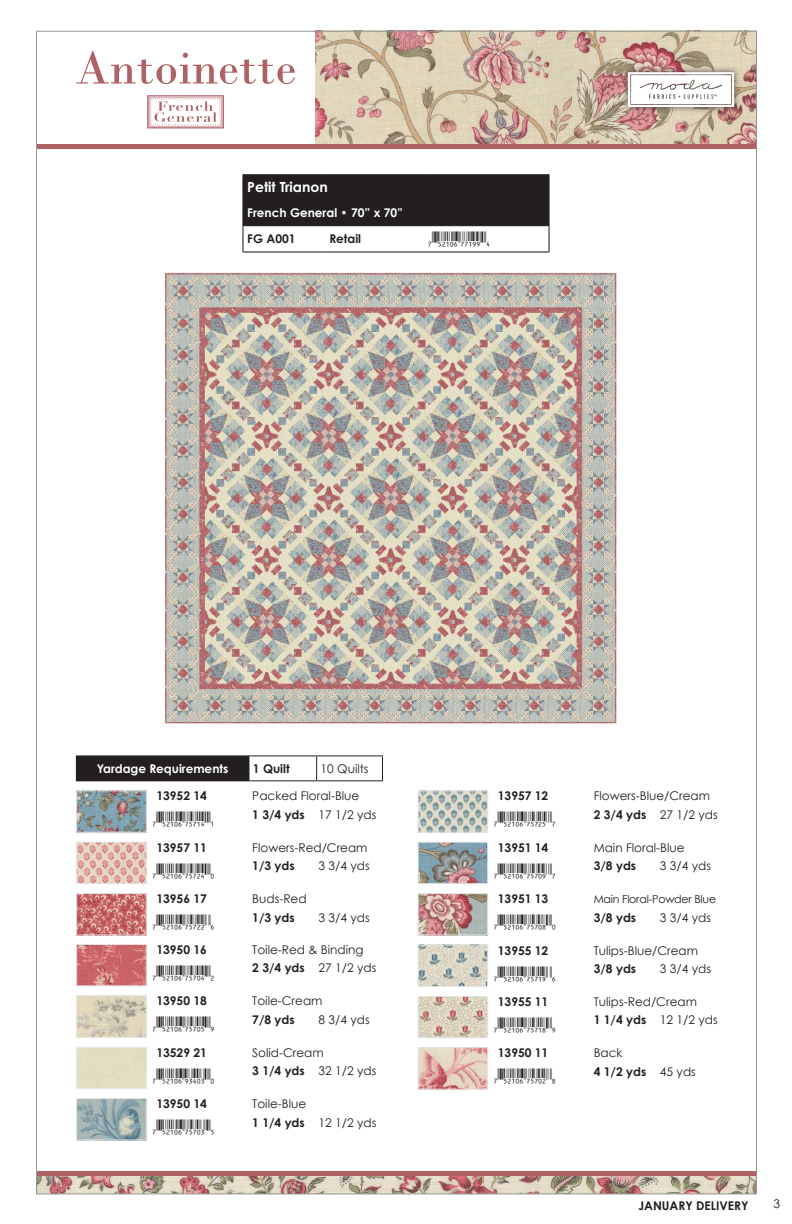
<style>
.page{position:relative;width:792px;height:1224px;background:#fff}
.page>*{position:absolute;margin:0;border:0;box-sizing:border-box;transform-origin:0 0}
.t1{font:16px "UPC Aa";color:#231f20}
.t2{font:700 14px "Century Gothic Pro";color:#fff}
.t3{font:12px "Century Gothic";color:#231f20}
.t4{font:12px "Century Gothic Pro";color:#231f20}
.t5{font:700 12px "Century Gothic";color:#231f20}
.t6{font:700 12px "Century Gothic Pro";color:#231f20}
.t7{font:700 12px "Century Gothic";color:#fff}
.t8{font:700 12px "Century Gothic Pro";color:#fff}
.t9{font:11px "Century Gothic";letter-spacing:-.02em;color:#231f20}
.s1{font-weight:700}
.s2{font-weight:400}
</style>
<div class="page">
<img style="left:38px;top:1176px;width:717px;height:16px">
<img style="left:315px;top:33px;width:440px;height:111px">
<div style="left:36px;top:144px;width:720px;height:5px;background:#af6266"></div>
<div style="left:36px;top:1171px;width:720px;height:5px;background:#af6266"></div>
<div style="left:621px;top:66px;width:119px;height:47px;background:#231f20;opacity:.75"></div>
<svg style="left:628px;top:72px;width:106px;height:35px"></svg>
<svg style="left:147px;top:95px;width:77px;height:33px"></svg>
<svg style="left:76px;top:51px;width:219px;height:33px"></svg>
<img style="left:78px;top:792px;width:67px;height:39px">
<div style="left:76px;top:790px;width:71px;height:43px;border:1px solid #e6e7e9"></div>
<img style="left:78px;top:844px;width:67px;height:38px">
<div style="left:76px;top:842px;width:71px;height:42px;border:1px solid #e6e7e9"></div>
<img style="left:78px;top:895px;width:67px;height:39px">
<div style="left:76px;top:893px;width:71px;height:43px;border:1px solid #e6e7e9"></div>
<img style="left:78px;top:946px;width:67px;height:38px">
<div style="left:76px;top:944px;width:71px;height:42px;border:1px solid #e6e7e9"></div>
<img style="left:78px;top:997px;width:67px;height:39px">
<div style="left:76px;top:995px;width:71px;height:43px;border:1px solid #e6e7e9"></div>
<div style="left:76px;top:1047px;width:71px;height:42px;border:1px solid #e6e7e9"></div>
<img style="left:78px;top:1100px;width:67px;height:39px">
<div style="left:76px;top:1098px;width:71px;height:43px;border:1px solid #e6e7e9"></div>
<img style="left:420px;top:792px;width:66px;height:39px">
<div style="left:418px;top:790px;width:70px;height:43px;border:1px solid #e6e7e9"></div>
<img style="left:420px;top:844px;width:66px;height:38px">
<div style="left:418px;top:842px;width:70px;height:42px;border:1px solid #e6e7e9"></div>
<img style="left:420px;top:895px;width:66px;height:39px">
<div style="left:418px;top:893px;width:70px;height:43px;border:1px solid #e6e7e9"></div>
<img style="left:420px;top:946px;width:66px;height:39px">
<div style="left:418px;top:944px;width:70px;height:43px;border:1px solid #e6e7e9"></div>
<img style="left:420px;top:998px;width:66px;height:38px">
<div style="left:418px;top:996px;width:70px;height:42px;border:1px solid #e6e7e9"></div>
<img style="left:420px;top:1049px;width:66px;height:39px">
<div style="left:418px;top:1047px;width:70px;height:43px;border:1px solid #e6e7e9"></div>
<img style="left:165px;top:272px;width:452px;height:452px">
<div style="left:76px;top:756px;width:173px;height:25px;background:#231f20"></div>
<hr style="left:76px;top:755px;width:173px;height:1px;background:#231f20">
<hr style="left:249px;top:755px;width:68px;height:1px;background:#231f20">
<hr style="left:317px;top:755px;width:66px;height:1px;background:#231f20">
<svg style="left:316px;top:756px;width:1px;height:24px"></svg>
<svg style="left:382px;top:756px;width:1px;height:24px"></svg>
<hr style="left:249px;top:780px;width:68px;height:1px;background:#231f20">
<hr style="left:317px;top:780px;width:66px;height:1px;background:#231f20">
<div style="left:244px;top:175px;width:304px;height:50px;background:#231f20"></div>
<hr style="left:242px;top:174px;width:83px;height:1px;background:#231f20">
<hr style="left:242px;top:175px;width:2px;height:23px;background:#231f20">
<hr style="left:325px;top:174px;width:103px;height:1px;background:#231f20">
<hr style="left:428px;top:174px;width:122px;height:1px;background:#231f20">
<hr style="left:548px;top:175px;width:2px;height:23px;background:#231f20">
<hr style="left:242px;top:198px;width:83px;height:1px;background:#231f20">
<hr style="left:242px;top:199px;width:2px;height:26px;background:#231f20">
<hr style="left:325px;top:198px;width:103px;height:1px;background:#231f20">
<hr style="left:428px;top:198px;width:122px;height:1px;background:#231f20">
<hr style="left:548px;top:199px;width:2px;height:26px;background:#231f20">
<hr style="left:242px;top:225px;width:83px;height:1px;background:#231f20">
<hr style="left:325px;top:225px;width:103px;height:1px;background:#231f20">
<hr style="left:428px;top:225px;width:122px;height:1px;background:#231f20">
<hr style="left:242px;top:226px;width:2px;height:25px;background:#231f20">
<hr style="left:548px;top:226px;width:2px;height:25px;background:#231f20">
<hr style="left:242px;top:251px;width:83px;height:2px;background:#231f20">
<hr style="left:325px;top:251px;width:103px;height:2px;background:#231f20">
<hr style="left:428px;top:251px;width:122px;height:2px;background:#231f20">
<p class="t2" style="left:247px;top:178px;width:82px">Petit Trianon</p>
<p class="t7" style="left:247px;top:203px;width:157px">French General • 70” x 70”</p>
<p class="t5" style="left:247px;top:230px;width:50px">FG A001</p>
<p class="t6" style="left:329px;top:231px;width:73px">Retail $14.00</p>
<p class="t1" style="left:432px;top:228px;width:56px">(FCBAG|77199U</p>
<p class="t8" style="left:97px;top:761px;width:133px">Yardage Requirements</p>
<p class="t6" style="left:253px;top:761px;width:38px">1 Quilt</p>
<p class="t4" style="left:321px;top:761px;width:49px">10 Quilts</p>
<p class="t5" style="left:156px;top:787px;width:52px">13952 14</p>
<p class="t3" style="left:252px;top:788px;width:109px">Packed Floral-Blue</p>
<p class="t1" style="left:156px;top:808px;width:56px">(FCBAG|75714R</p>
<p class="t4" style="left:252px;top:807px;width:126px"><span class="s1">1 3/4 yds</span> 17 1/2 yds</p>
<p class="t5" style="left:156px;top:838px;width:52px">13957 11</p>
<p class="t3" style="left:252px;top:839px;width:117px">Flowers-Red/Cream</p>
<p class="t1" style="left:156px;top:859px;width:56px">(FCBAG|75724Q</p>
<p class="t6" style="left:252px;top:858px;width:44px">1/3 yds</p>
<p class="t4" style="left:319px;top:859px;width:53px">3 3/4 yds</p>
<p class="t5" style="left:156px;top:890px;width:52px">13956 17</p>
<p class="t3" style="left:252px;top:890px;width:56px">Buds-Red</p>
<p class="t1" style="left:156px;top:910px;width:56px">(FCBAG|75722W</p>
<p class="t6" style="left:252px;top:910px;width:44px">1/3 yds</p>
<p class="t4" style="left:319px;top:910px;width:53px">3 3/4 yds</p>
<p class="t5" style="left:156px;top:941px;width:52px">13950 16</p>
<p class="t3" style="left:252px;top:941px;width:113px">Toile-Red &amp; Binding</p>
<p class="t1" style="left:156px;top:961px;width:56px">(FCBAG|75704S</p>
<p class="t4" style="left:252px;top:961px;width:126px"><span class="s1">2 3/4 yds</span> 27 1/2 yds</p>
<p class="t5" style="left:156px;top:992px;width:52px">13950 18</p>
<p class="t3" style="left:252px;top:993px;width:72px">Toile-Cream</p>
<p class="t1" style="left:156px;top:1013px;width:56px">(FCBAG|75705Z</p>
<p class="t6" style="left:252px;top:1012px;width:44px">7/8 yds</p>
<p class="t4" style="left:319px;top:1012px;width:53px">8 3/4 yds</p>
<p class="t5" style="left:156px;top:1043px;width:52px">13529 21</p>
<p class="t3" style="left:252px;top:1044px;width:73px">Solid-Cream</p>
<p class="t1" style="left:156px;top:1064px;width:56px">(FCBAG|93403Q</p>
<p class="t4" style="left:252px;top:1064px;width:126px"><span class="s1">3 1/4 yds</span> 32 1/2 yds</p>
<p class="t5" style="left:156px;top:1095px;width:52px">13950 14</p>
<p class="t3" style="left:252px;top:1095px;width:55px">Toile-Blue</p>
<p class="t1" style="left:156px;top:1115px;width:56px">(FCBAG|75703V</p>
<p class="t4" style="left:252px;top:1115px;width:126px"><span class="s1">1 1/4 yds</span> 12 1/2 yds</p>
<p class="t5" style="left:498px;top:787px;width:52px">13957 12</p>
<p class="t3" style="left:594px;top:788px;width:118px">Flowers-Blue/Cream</p>
<p class="t1" style="left:498px;top:808px;width:56px">(FCBAG|75725X</p>
<p class="t4" style="left:594px;top:807px;width:126px"><span class="s1">2 3/4 yds</span> 27 1/2 yds</p>
<p class="t5" style="left:498px;top:838px;width:52px">13951 14</p>
<p class="t3" style="left:594px;top:839px;width:92px">Main Floral-Blue</p>
<p class="t1" style="left:498px;top:859px;width:56px">(FCBAG|75709X</p>
<p class="t6" style="left:594px;top:858px;width:44px">3/8 yds</p>
<p class="t4" style="left:660px;top:859px;width:53px">3 3/4 yds</p>
<p class="t5" style="left:498px;top:890px;width:52px">13951 13</p>
<p class="t9" style="left:594px;top:891px;width:124px">Main Floral-Powder Blue</p>
<p class="t1" style="left:498px;top:910px;width:56px">(FCBAG|75708Q</p>
<p class="t6" style="left:594px;top:910px;width:44px">3/8 yds</p>
<p class="t4" style="left:660px;top:910px;width:53px">3 3/4 yds</p>
<p class="t5" style="left:498px;top:941px;width:52px">13955 12</p>
<p class="t3" style="left:594px;top:942px;width:106px">Tulips-Blue/Cream</p>
<p class="t1" style="left:498px;top:962px;width:56px">(FCBAG|75719W</p>
<p class="t6" style="left:594px;top:961px;width:44px">3/8 yds</p>
<p class="t4" style="left:660px;top:961px;width:53px">3 3/4 yds</p>
<p class="t5" style="left:498px;top:993px;width:52px">13955 11</p>
<p class="t3" style="left:594px;top:993px;width:105px">Tulips-Red/Cream</p>
<p class="t1" style="left:498px;top:1013px;width:56px">(FCBAG|75718Z</p>
<p class="t4" style="left:594px;top:1013px;width:126px"><span class="s1">1 1/4 yds</span> 12 1/2 yds</p>
<p class="t5" style="left:498px;top:1044px;width:52px">13950 11</p>
<p class="t3" style="left:594px;top:1045px;width:30px">Back</p>
<p class="t1" style="left:498px;top:1065px;width:56px">(FCBAG|75702Y</p>
<p class="t6" style="left:594px;top:1064px;width:104px">4 1/2 yds <span class="s2">45 yds</span></p>
<p class="t5" style="left:638px;top:1197px;width:112px">JANUARY DELIVERY</p>
<p class="t3" style="left:773px;top:1196px;width:8px">3</p>
</div>
